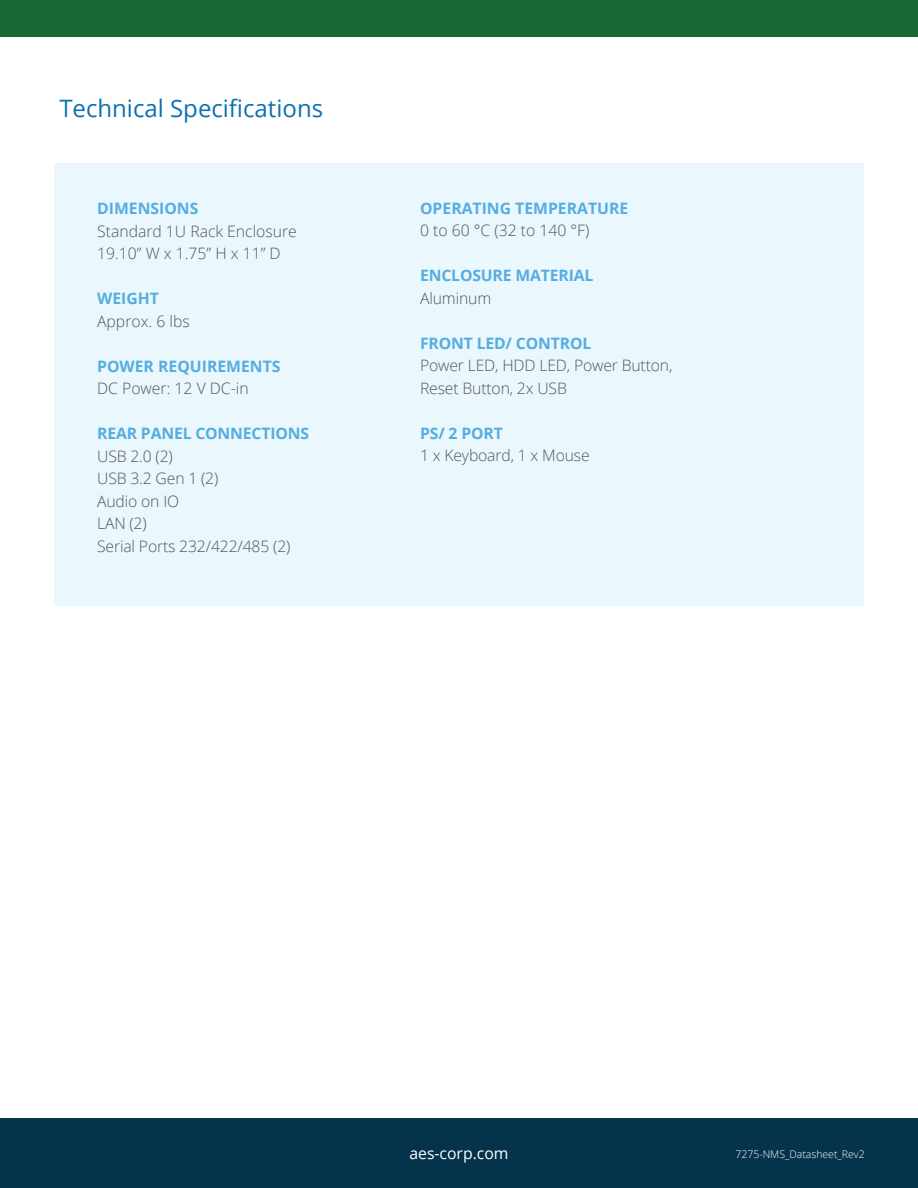
<style>
.page{position:relative;width:918px;height:1188px;background:#fff}
.page>*{position:absolute;margin:0;border:0;box-sizing:border-box;transform-origin:0 0}
.t1{font:24px "Open Sans";color:#0d70b0}
.t2{font:300 15.75px/22.5px "Open Sans";letter-spacing:-.01em;color:#545555}
.t3{font:700 15.75px/22.5px "Open Sans";color:#55ade1}
.t4{font:300 15.75px "Open Sans";color:#545556}
.t5{font:15.75px "Open Sans";color:#fff}
.t6{font:300 10.5px "Open Sans";color:#fff}
.s1{font-weight:300;color:#545556}
.s2{font-weight:300;color:#545555}
.s3{font-weight:700;color:#55ade1}
</style>
<div class="page">
<div style="left:0;top:1119px;width:918px;height:69px;background:#05334c"></div>
<div style="left:0;top:0;width:918px;height:37px;background:#196835"></div>
<div style="left:54px;top:163px;width:810px;height:443px;background:#eaf7fd"></div>
<p class="t1" style="left:59px;top:91px;width:265px">Technical Specifications</p>
<p class="t3" style="left:97px;top:197px;width:103px">DIMENSIONS</p>
<p class="t4" style="left:97px;top:220px;width:201px">Standard 1U Rack Enclosure</p>
<p class="t4" style="left:97px;top:243px;width:185px">19.10” W x 1.75” H x 11” D</p>
<p class="t3" style="left:97px;top:287px;width:63px">WEIGHT</p>
<p class="t4" style="left:97px;top:310px;width:94px">Approx. 6 lbs</p>
<p class="t3" style="left:97px;top:354px;width:185px">POWER REQUIREMENTS</p>
<p class="t4" style="left:97px;top:378px;width:153px">DC Power: 12 V DC-in</p>
<p class="t3" style="left:97px;top:422px;width:214px">REAR PANEL CONNECTIONS</p>
<p class="t2" style="left:97px;top:444px;width:77px">USB 2.0 (2)</p>
<p class="t2" style="left:97px;top:467px;width:123px">USB 3.2 Gen 1 (2)</p>
<p class="t2" style="left:97px;top:489px;width:84px">Audio on IO</p>
<p class="t2" style="left:97px;top:512px;width:51px">LAN (2)</p>
<p class="t2" style="left:97px;top:534px;width:195px">Serial Ports 232/422/485 (2)</p>
<p class="t3" style="left:420px;top:197px;width:210px">OPERATING TEMPERATURE<br><span class="s1">0 to 60 °C (32 to 140 °F)</span></p>
<p class="t3" style="left:420px;top:264px;width:175px">ENCLOSURE MATERIAL<br><span class="s2">Aluminum</span></p>
<p class="t2" style="left:420px;top:332px;width:254px"><span class="s3">FRONT LED/ CONTROL<br></span>Power LED, HDD LED, Power Button,<br>Reset Button, 2x USB</p>
<p class="t2" style="left:420px;top:422px;width:171px"><span class="s3">PS/ 2 PORT<br></span>1 x Keyboard, 1 x Mouse</p>
<p class="t5" style="left:409px;top:1143px;width:101px">aes-corp.com</p>
<p class="t6" style="left:735px;top:1147px;width:131px">7275-NMS_Datasheet_Rev2</p>
</div>
